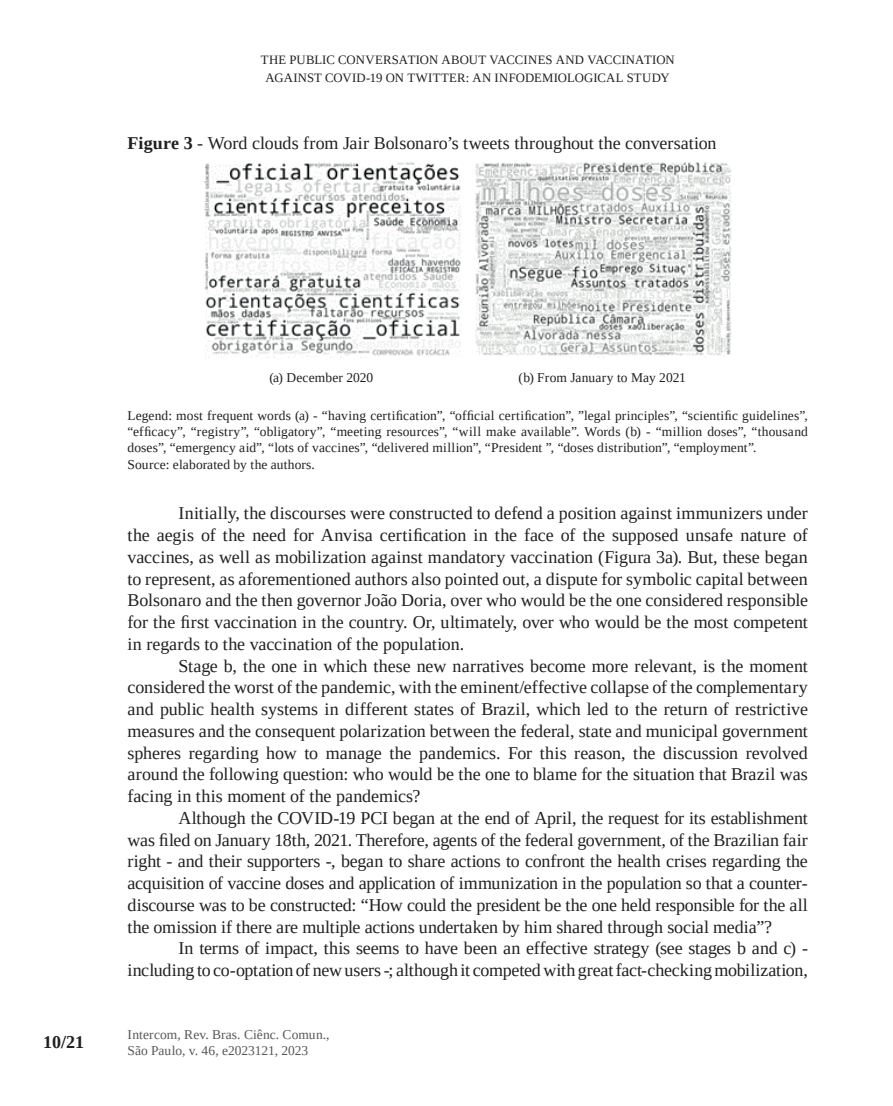
<style>
.page{position:relative;width:893px;height:1106px;background:#fff}
.page>*{position:absolute;margin:0;border:0;box-sizing:border-box;transform-origin:0 0}
.t1{font:18px/21.8px "Liberation Serif";letter-spacing:-.005em;color:#231f20;text-align:justify}
.t2{font:700 18px "Liberation Serif";color:#231f20}
.t3{font:13.5px/16.2px "Liberation Serif";letter-spacing:.01em;color:#231f20}
.t4{font:13.5px/16.2px "Liberation Serif";color:#57585a}
.t5{font:12.75px/18px "Liberation Serif";letter-spacing:.005em;color:#231f20;text-align:center}
.s1{font-weight:700}
</style>
<div class="page">
<img style="left:204px;top:162px;width:258px;height:196px">
<img style="left:475px;top:162px;width:257px;height:196px">
<p class="t5" style="left:261px;top:51px;width:415px">THE PUBLIC CONVERSATION ABOUT VACCINES AND VACCINATION<br>AGAINST COVID-19 ON TWITTER: AN INFODEMIOLOGICAL STUDY</p>
<p class="t1" style="left:128px;top:132px;width:590px"><span class="s1">Figure 3</span> - Word clouds from Jair Bolsonaro’s tweets throughout the conversation</p>
<p class="t2" style="left:43px;top:1030px;width:43px">10/21</p>
<p class="t3" style="left:269px;top:370px;width:105px">(a) December 2020</p>
<p class="t3" style="left:518px;top:370px;width:169px">(b) From January to May 2021</p>
<p class="t3" style="left:128px;top:407px;width:682px">Legend: most frequent words (a) - “having certification”, “official certification”, ”legal principles”, “scientific guidelines”, “efficacy”, “registry”, “obligatory”, “meeting resources”, “will make available”. Words (b) - “million doses”, “thousand doses”, “emergency aid”, “lots of vaccines”, “delivered million”, “President ”, “doses distribution”, “employment”.<br>Source: elaborated by the authors.</p>
<p class="t1" style="left:128px;top:502px;width:682px;text-indent:51px">Initially, the discourses were constructed to defend a position against immunizers under the aegis of the need for Anvisa certification in the face of the supposed unsafe nature of vaccines, as well as mobilization against mandatory vaccination (Figura 3a). But, these began to represent, as aforementioned authors also pointed out, a dispute for symbolic capital between Bolsonaro and the then governor João Doria, over who would be the one considered responsible for the first vaccination in the country. Or, ultimately, over who would be the most competent in regards to the vaccination of the population.</p>
<p class="t1" style="left:128px;top:654px;width:682px;text-indent:51px">Stage b, the one in which these new narratives become more relevant, is the moment considered the worst of the pandemic, with the eminent/effective collapse of the complementary and public health systems in different states of Brazil, which led to the return of restrictive measures and the consequent polarization between the federal, state and municipal government spheres regarding how to manage the pandemics. For this reason, the discussion revolved around the following question: who would be the one to blame for the situation that Brazil was facing in this moment of the pandemics?</p>
<p class="t1" style="left:128px;top:806px;width:682px;text-indent:51px">Although the COVID-19 PCI began at the end of April, the request for its establishment was filed on January 18th, 2021. Therefore, agents of the federal government, of the Brazilian fair right - and their supporters -, began to share actions to confront the health crises regarding the acquisition of vaccine doses and application of immunization in the population so that a counter&shy;discourse was to be constructed: “How could the president be the one held responsible for the all the omission if there are multiple actions undertaken by him shared through social media”?</p>
<p class="t1" style="left:128px;top:937px;width:682px;text-align:right">In terms of impact, this seems to have been an effective strategy (see stages b and c) - including to co-optation of new users -; although it competed with great fact-checking mobilization,</p>
<p class="t4" style="left:128px;top:1026px;width:204px">Intercom, Rev. Bras. Ciênc. Comun.,<br>São Paulo, v. 46, e2023121, 2023</p>
</div>
